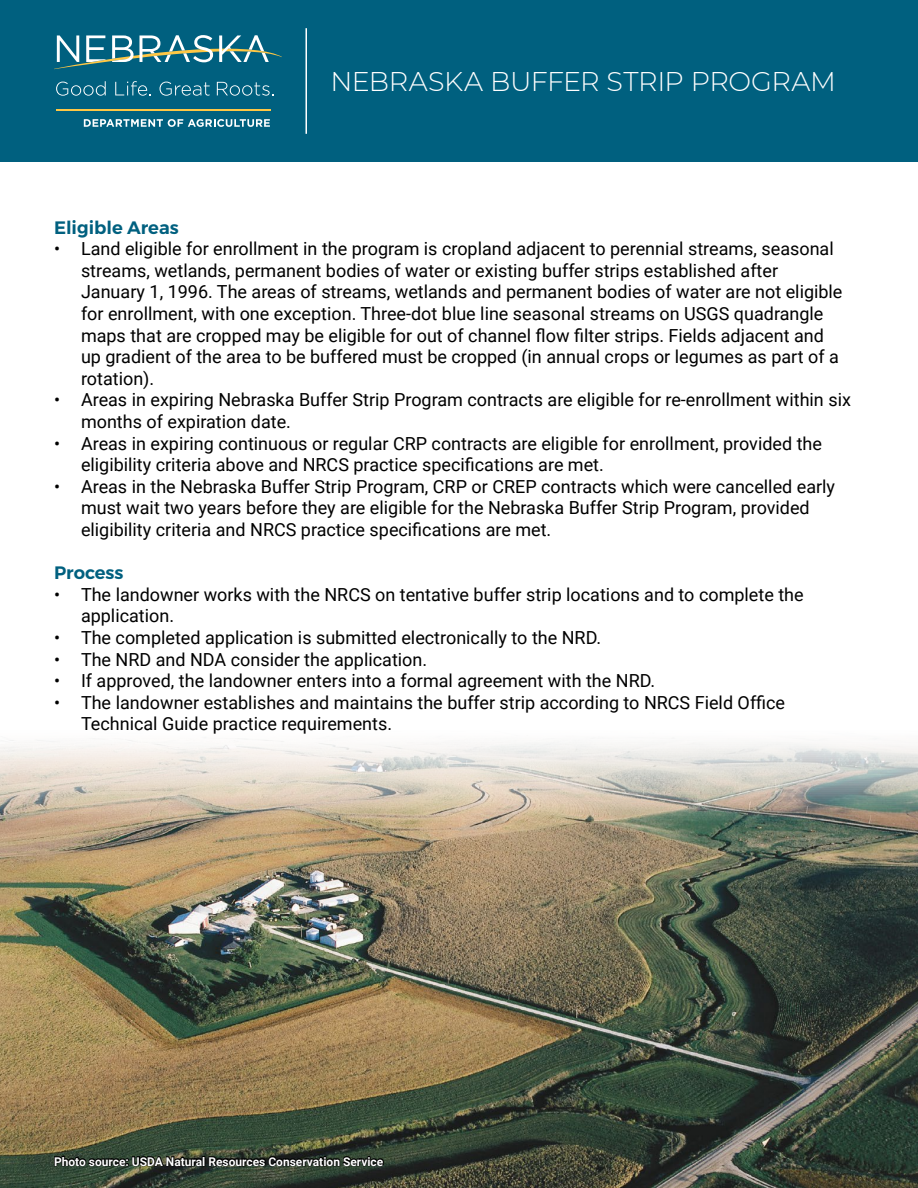
<style>
.page{position:relative;width:918px;height:1188px;background:#fff}
.page>*{position:absolute;margin:0;border:0;box-sizing:border-box;transform-origin:0 0}
.t1{font:300 27px "Montserrat";letter-spacing:-.015em;color:#fff}
.t2{font:18px/21.6px "Roboto";color:#000}
.t3{font:600 18px "Montserrat";color:#00607f}
.t4{font:700 12px "Roboto";color:#fff}
</style>
<div class="page">
<img style="left:0;top:740px;width:918px;height:448px">
<div style="left:0;top:0;width:918px;height:162px;background:#00607f"></div>
<svg style="left:53px;top:1155px;width:332px;height:14px"></svg>
<hr style="left:57px;top:110px;width:214px;height:1px;background:#fec745">
<svg style="left:84px;top:119px;width:186px;height:8px"></svg>
<svg style="left:56px;top:81px;width:50px;height:15px"></svg>
<svg style="left:115px;top:81px;width:36px;height:15px"></svg>
<svg style="left:160px;top:82px;width:50px;height:14px"></svg>
<svg style="left:217px;top:82px;width:57px;height:14px"></svg>
<svg style="left:54px;top:35px;width:228px;height:34px"></svg>
<hr style="left:305px;top:28px;width:2px;height:106px;background:#fff">
<h1 class="t1" style="left:331px;top:63px;width:507px">NEBRASKA BUFFER STRIP PROGRAM</h1>
<p class="t3" style="left:54px;top:216px;width:126px">Eligible Areas</p>
<p class="t2" style="left:81px;top:237px;width:763px;text-indent:-27px">• Land eligible for enrollment in the program is cropland adjacent to perennial streams, seasonal streams, wetlands, permanent bodies of water or existing buffer strips established after January 1, 1996. The areas of streams, wetlands and permanent bodies of water are not eligible for enrollment, with one exception. Three-dot blue line seasonal streams on USGS quadrangle maps that are cropped may be eligible for out of channel flow filter strips. Fields adjacent and up gradient of the area to be buffered must be cropped (in annual crops or legumes as part of a rotation).</p>
<p class="t2" style="left:81px;top:389px;width:771px;text-indent:-27px">• Areas in expiring Nebraska Buffer Strip Program contracts are eligible for re-enrollment within six months of expiration date.</p>
<p class="t2" style="left:81px;top:432px;width:743px;text-indent:-27px">• Areas in expiring continuous or regular CRP contracts are eligible for enrollment, provided the eligibility criteria above and NRCS practice specifications are met.</p>
<p class="t2" style="left:81px;top:475px;width:756px;text-indent:-27px">• Areas in the Nebraska Buffer Strip Program, CRP or CREP contracts which were cancelled early must wait two years before they are eligible for the Nebraska Buffer Strip Program, provided eligibility criteria and NRCS practice specifications are met.</p>
<p class="t3" style="left:54px;top:562px;width:71px">Process</p>
<p class="t2" style="left:81px;top:583px;width:724px;text-indent:-27px">• The landowner works with the NRCS on tentative buffer strip locations and to complete the application.</p>
<p class="t2" style="left:54px;top:626px;width:549px">• The completed application is submitted electronically to the NRD.</p>
<p class="t2" style="left:54px;top:648px;width:375px">• The NRD and NDA consider the application.</p>
<p class="t2" style="left:54px;top:669px;width:603px">• If approved, the landowner enters into a formal agreement with the NRD.</p>
<p class="t2" style="left:81px;top:691px;width:706px;text-indent:-27px">• The landowner establishes and maintains the buffer strip according to NRCS Field Office<br>Technical Guide practice requirements.</p>
<p class="t4" style="left:54px;top:1153px;width:331px">Photo source: USDA Natural Resources Conservation Service</p>
</div>
